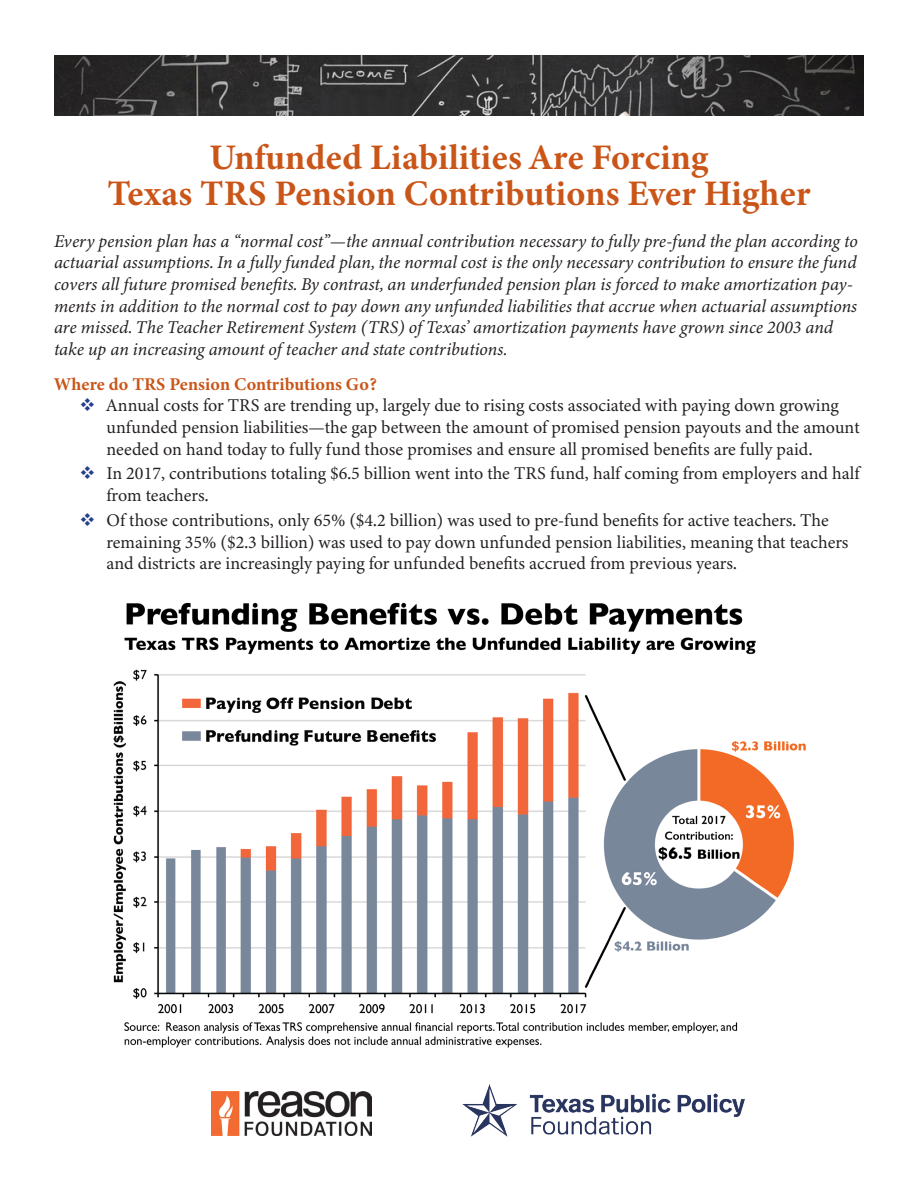
<style>
.page{position:relative;width:918px;height:1188px;background:#fff}
.page>*{position:absolute;margin:0;border:0;box-sizing:border-box;transform-origin:0 0}
.t1{font:700 36px/36px "Minion 3";color:#ca5519;text-align:center}
.t2{font:18px/21.6px "Minion 3";color:#231f20}
.t3{font:italic 18px/21.6px "Minion 3";color:#231f20}
.t4{font:700 18px "Minion 3";color:#ca5519}
</style>
<div class="page">
<img style="left:54px;top:55px;width:810px;height:61px">
<img style="left:211px;top:1092px;width:161px;height:44px">
<img style="left:462px;top:1084px;width:282px;height:53px">
<img style="left:113px;top:602px;width:693px;height:446px">
<p class="t1" style="left:107px;top:139px;width:705px">Unfunded Liabilities Are Forcing<br>Texas TRS Pension Contributions Ever Higher</p>
<p class="t3" style="left:54px;top:230px;width:805px">Every pension plan has a “normal cost”—the annual contribution necessary to fully pre-fund the plan according to actuarial assumptions. In a fully funded plan, the normal cost is the only necessary contribution to ensure the fund covers all future promised benefits. By contrast, an underfunded pension plan is forced to make amortization pay&shy;ments in addition to the normal cost to pay down any unfunded liabilities that accrue when actuarial assumptions are missed. The Teacher Retirement System (TRS) of Texas’ amortization payments have grown since 2003 and take up an increasing amount of teacher and state contributions.</p>
<p class="t4" style="left:54px;top:371px;width:324px">Where do TRS Pension Contributions Go?</p>
<p class="t2" style="left:106px;top:395px;width:755px">Annual costs for TRS are trending up, largely due to rising costs associated with paying down growing unfunded pension liabilities—the gap between the amount of promised pension payouts and the amount needed on hand today to fully fund those promises and ensure all promised benefits are fully paid.</p>
<p class="t2" style="left:106px;top:463px;width:754px">In 2017, contributions totaling $6.5 billion went into the TRS fund, half coming from employers and half from teachers.</p>
<p class="t2" style="left:106px;top:509px;width:744px">Of those contributions, only 65% ($4.2 billion) was used to pre-fund benefits for active teachers. The remaining 35% ($2.3 billion) was used to pay down unfunded pension liabilities, meaning that teachers and districts are increasingly paying for unfunded benefits accrued from previous years.</p>
</div>
